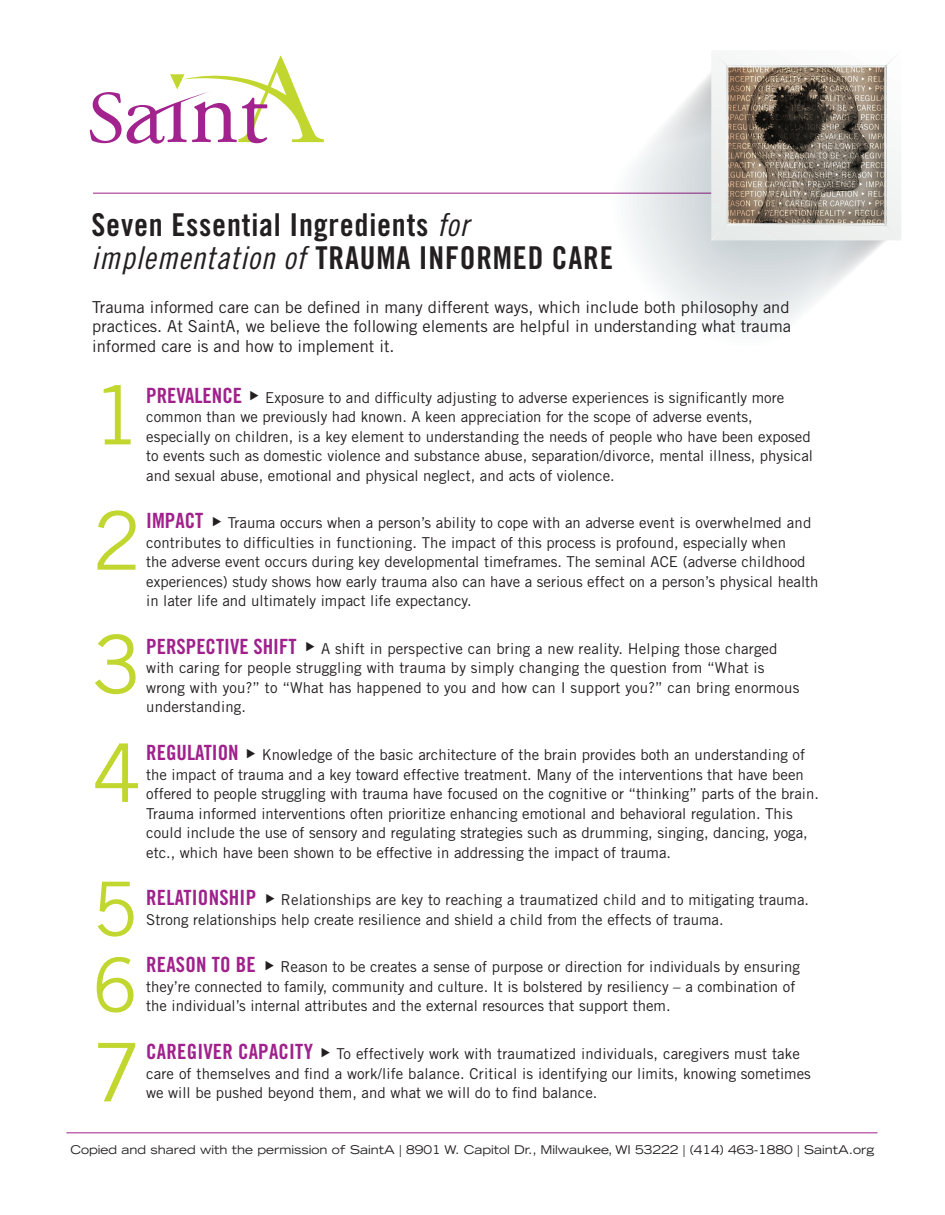
<style>
.page{position:relative;width:945px;height:1215px;background:#fff}
.page>*{position:absolute;margin:0;border:0;box-sizing:border-box;transform-origin:0 0}
.t1{font:81px/124.5px "Trade Gothic LT Std";color:#c1d72f;text-align:justify}
.t2{font:75px/76.1px "Trade Gothic LT Std";color:#c1d72f}
.t3{font:31.5px/33px "Trade Gothic LT Std Bd Cn 20";letter-spacing:.025em;color:#231f20}
.t4{font:21px "Trade Gothic LT Std Bd Cn 20";color:#a0218c}
.t5{font:16.5px/19.5px "Trade Gothic LT Std";color:#231f20;text-align:justify}
.t6{font:15px/19.5px "Trade Gothic LT Std";color:#231f20}
.t7{font:expanded 12px "Trade Gothic LT Std";color:#231f20}
.s1{font-family:"Trade Gothic LT Std Cn 18 Obl"}
</style>
<div class="page">
<hr style="left:93px;top:193px;width:756px;height:1px;background:#a0218c">
<hr style="left:66px;top:1132px;width:811px;height:1px;background:#a0218c">
<svg style="left:631px;top:170px;width:154px;height:157px"></svg>
<svg style="left:635px;top:162px;width:156px;height:161px"></svg>
<svg style="left:640px;top:156px;width:156px;height:163px"></svg>
<svg style="left:645px;top:148px;width:157px;height:167px"></svg>
<svg style="left:649px;top:142px;width:158px;height:168px"></svg>
<svg style="left:654px;top:136px;width:158px;height:170px"></svg>
<svg style="left:658px;top:129px;width:160px;height:173px"></svg>
<svg style="left:663px;top:124px;width:160px;height:174px"></svg>
<svg style="left:667px;top:117px;width:162px;height:177px;background:#e6e9ea"></svg>
<svg style="left:672px;top:113px;width:163px;height:176px"></svg>
<svg style="left:676px;top:107px;width:163px;height:178px;background:#e1e4e7"></svg>
<svg style="left:681px;top:102px;width:163px;height:179px"></svg>
<svg style="left:685px;top:54px;width:216px;height:223px;background:#b1aca5"></svg>
<svg style="left:90px;top:56px;width:234px;height:88px"></svg>
<h3 class="t3" style="left:92px;top:208px;width:524px">Seven Essential Ingredients <span class="s1">for implementation of</span> TRAUMA INFORMED CARE</h3>
<p class="t5" style="left:92px;top:297px;width:700px">Trauma informed care can be defined in many different ways, which include both philosophy and practices. At SaintA, we believe the following elements are helpful in understanding what trauma informed care is and how to implement it.</p>
<h3 class="t4" style="left:146px;top:382px;width:98px">PREVALENCE</h3>
<h1 class="t1" style="left:92px;top:352px;width:51px">1<br>2<br>3</h1>
<p class="t6" style="left:146px;top:387px;width:668px;text-indent:119px">Exposure to and difficulty adjusting to adverse experiences is significantly more common than we previously had known. A keen appreciation for the scope of adverse events, especially on children, is a key element to understanding the needs of people who have been exposed to events such as domestic violence and substance abuse, separation/divorce, mental illness, physical and sexual abuse, emotional and physical neglect, and acts of violence.</p>
<h3 class="t4" style="left:146px;top:508px;width:59px">IMPACT</h3>
<p class="t6" style="left:146px;top:513px;width:674px;text-indent:82px">Trauma occurs when a person’s ability to cope with an adverse event is overwhelmed and contributes to difficulties in functioning. The impact of this process is profound, especially when<br>the adverse event occurs during key developmental timeframes. The seminal ACE (adverse childhood experiences) study shows how early trauma also can have a serious effect on a person’s physical health in later life and ultimately impact life expectancy.</p>
<h3 class="t4" style="left:146px;top:634px;width:152px">PERSPECTIVE SHIFT</h3>
<p class="t6" style="left:146px;top:639px;width:655px;text-indent:175px">A shift in perspective can bring a new reality. Helping those charged with caring for people struggling with trauma by simply changing the question from “What is wrong with you?” to “What has happened to you and how can I support you?” can bring enormous understanding.</p>
<h3 class="t4" style="left:146px;top:740px;width:94px">REGULATION</h3>
<h1 class="t1" style="left:92px;top:710px;width:51px">4</h1>
<p class="t6" style="left:146px;top:745px;width:674px;text-indent:116px">Knowledge of the basic architecture of the brain provides both an understanding of the impact of trauma and a key toward effective treatment. Many of the interventions that have been offered to people struggling with trauma have focused on the cognitive or “thinking” parts of the brain.<br>Trauma informed interventions often prioritize enhancing emotional and behavioral regulation. This could include the use of sensory and regulating strategies such as drumming, singing, dancing, yoga, etc., which have been shown to be effective in addressing the impact of trauma.</p>
<h3 class="t4" style="left:146px;top:885px;width:112px">RELATIONSHIP</h3>
<h2 class="t2" style="left:92px;top:870px;width:47px">5<br>6</h2>
<h1 class="t1" style="left:92px;top:1009px;width:51px">7</h1>
<p class="t6" style="left:146px;top:890px;width:665px;text-indent:135px">Relationships are key to reaching a traumatized child and to mitigating trauma.<br>Strong relationships help create resilience and shield a child from the effects of trauma.</p>
<h3 class="t4" style="left:146px;top:952px;width:111px">REASON TO BE</h3>
<p class="t6" style="left:146px;top:957px;width:655px;text-indent:134px">Reason to be creates a sense of purpose or direction for individuals by ensuring they’re connected to family, community and culture. It is bolstered by resiliency – a combination of the individual’s internal attributes and the external resources that support them.</p>
<h3 class="t4" style="left:146px;top:1039px;width:168px">CAREGIVER CAPACITY</h3>
<p class="t6" style="left:146px;top:1044px;width:666px;text-indent:190px">To effectively work with traumatized individuals, caregivers must take care of themselves and find a work/life balance. Critical is identifying our limits, knowing sometimes we will be pushed beyond them, and what we will do to find balance.</p>
<p class="t7" style="left:70px;top:1142px;width:806px">Copied and shared with the permission of SaintA | 8901 W. Capitol Dr., Milwaukee, WI 53222 | (414) 463-1880 | SaintA.org</p>
</div>
